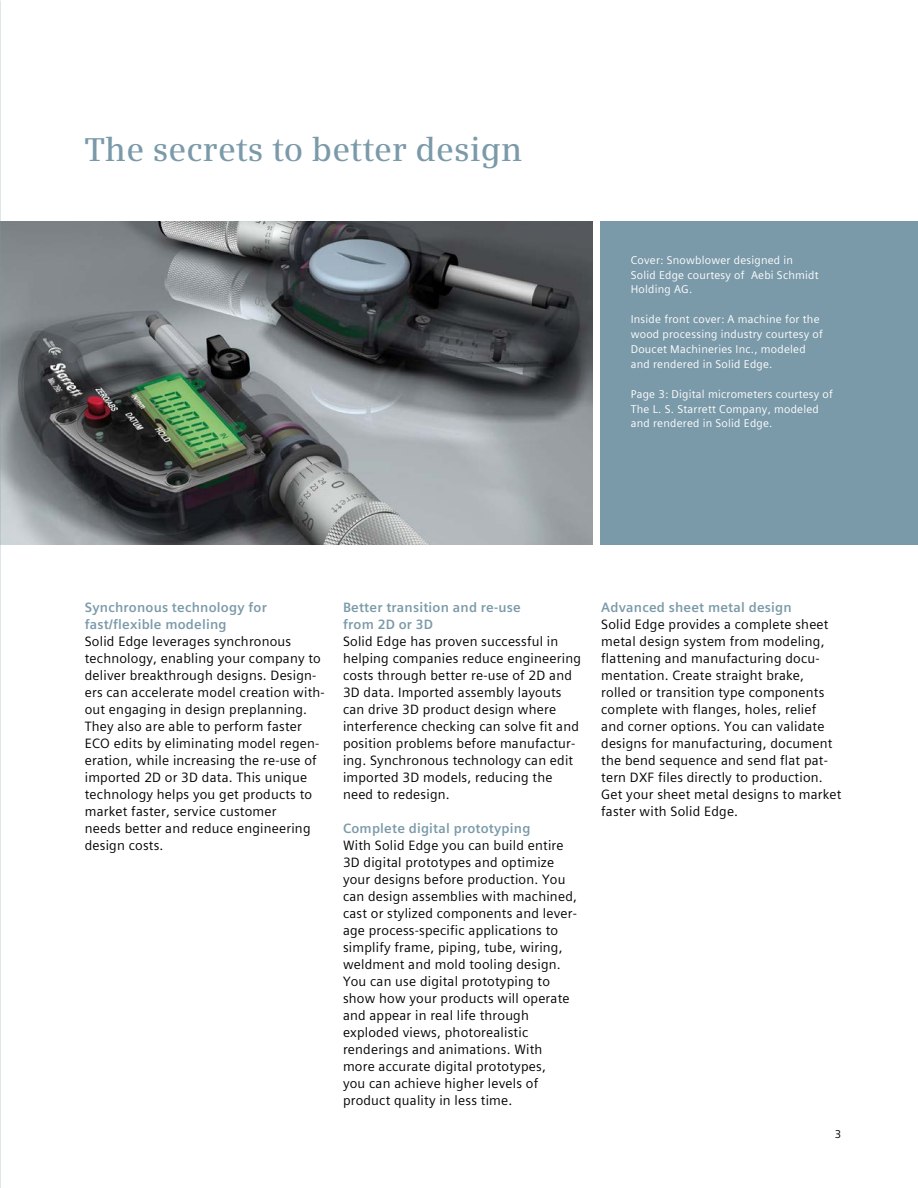
<style>
.page{position:relative;width:918px;height:1188px;background:#fff}
.page>*{position:absolute;margin:0;border:0;box-sizing:border-box;transform-origin:0 0}
._01__Headline__22pt{font:600 33px "Siemens Serif";letter-spacing:.005em;color:#7b9aa9}
._04__Copy___9pt_4mm{font:13.5px/17px "Siemens Sans Global";letter-spacing:.015em;color:#000}
._04__Copy___9pt_4mm-2{font:700 13.5px/17px "Siemens Sans Global";letter-spacing:.015em;color:#7b9aa9}
._06__Captions_footno{font:11.25px/14.9px "Siemens Sans Global";letter-spacing:.02em;color:#fff}
._04__Marginals_7_5pt{font:11.25px "Siemens Sans Global";color:#000}
</style>
<div class="page">
<img style="left:0;top:221px;width:592px;height:323px">
<div style="left:600px;top:221px;width:318px;height:323px;background:#7b9aa9"></div>
<p class="_01__Headline__22pt" style="left:85px;top:130px;width:439px">The secrets to better design</p>
<p class="_06__Captions_footno" style="left:631px;top:252px;width:189px">Cover: Snowblower designed in<br>Solid Edge courtesy of Aebi Schmidt<br>Holding AG.</p>
<p class="_06__Captions_footno" style="left:631px;top:312px;width:194px">Inside front cover: A machine for the wood processing industry courtesy of Doucet Machineries Inc., modeled and rendered in Solid Edge.</p>
<p class="_06__Captions_footno" style="left:631px;top:386px;width:204px">Page 3: Digital micrometers courtesy of<br>The L. S. Starrett Company, modeled and rendered in Solid Edge.</p>
<p class="_04__Copy___9pt_4mm-2" style="left:85px;top:599px;width:184px">Synchronous technology for fast/flexible modeling</p>
<p class="_04__Copy___9pt_4mm" style="left:85px;top:632px;width:242px">Solid Edge leverages synchronous technology, enabling your company to deliver breakthrough designs. Design&shy;ers can accelerate model creation with&shy;out engaging in design preplanning.<br>They also are able to perform faster ECO edits by eliminating model regen&shy;eration, while increasing the re-use of imported 2D or 3D data. This unique technology helps you get products to market faster, service customer<br>needs better and reduce engineering design costs.</p>
<p class="_04__Copy___9pt_4mm-2" style="left:343px;top:599px;width:179px">Better transition and re-use from 2D or 3D</p>
<p class="_04__Copy___9pt_4mm" style="left:343px;top:633px;width:240px">Solid Edge has proven successful in helping companies reduce engineering costs through better re-use of 2D and 3D data. Imported assembly layouts can drive 3D product design where interference checking can solve fit and position problems before manufactur&shy;ing. Synchronous technology can edit imported 3D models, reducing the need to redesign.</p>
<p class="_04__Copy___9pt_4mm-2" style="left:343px;top:820px;width:189px">Complete digital prototyping</p>
<p class="_04__Copy___9pt_4mm" style="left:343px;top:837px;width:236px">With Solid Edge you can build entire 3D digital prototypes and optimize your designs before production. You can design assemblies with machined, cast or stylized components and lever&shy;age process-specific applications to simplify frame, piping, tube, wiring, weldment and mold tooling design.<br>You can use digital prototyping to show how your products will operate and appear in real life through exploded views, photorealistic renderings and animations. With more accurate digital prototypes,<br>you can achieve higher levels of product quality in less time.</p>
<p class="_04__Copy___9pt_4mm-2" style="left:601px;top:599px;width:192px">Advanced sheet metal design</p>
<p class="_04__Copy___9pt_4mm" style="left:601px;top:616px;width:242px">Solid Edge provides a complete sheet metal design system from modeling, flattening and manufacturing docu&shy;mentation. Create straight brake, rolled or transition type components complete with flanges, holes, relief and corner options. You can validate designs for manufacturing, document the bend sequence and send flat pat&shy;tern DXF files directly to production.<br>Get your sheet metal designs to market faster with Solid Edge.</p>
<p class="_04__Marginals_7_5pt" style="left:835px;top:1126px;width:8px">3</p>
</div>
